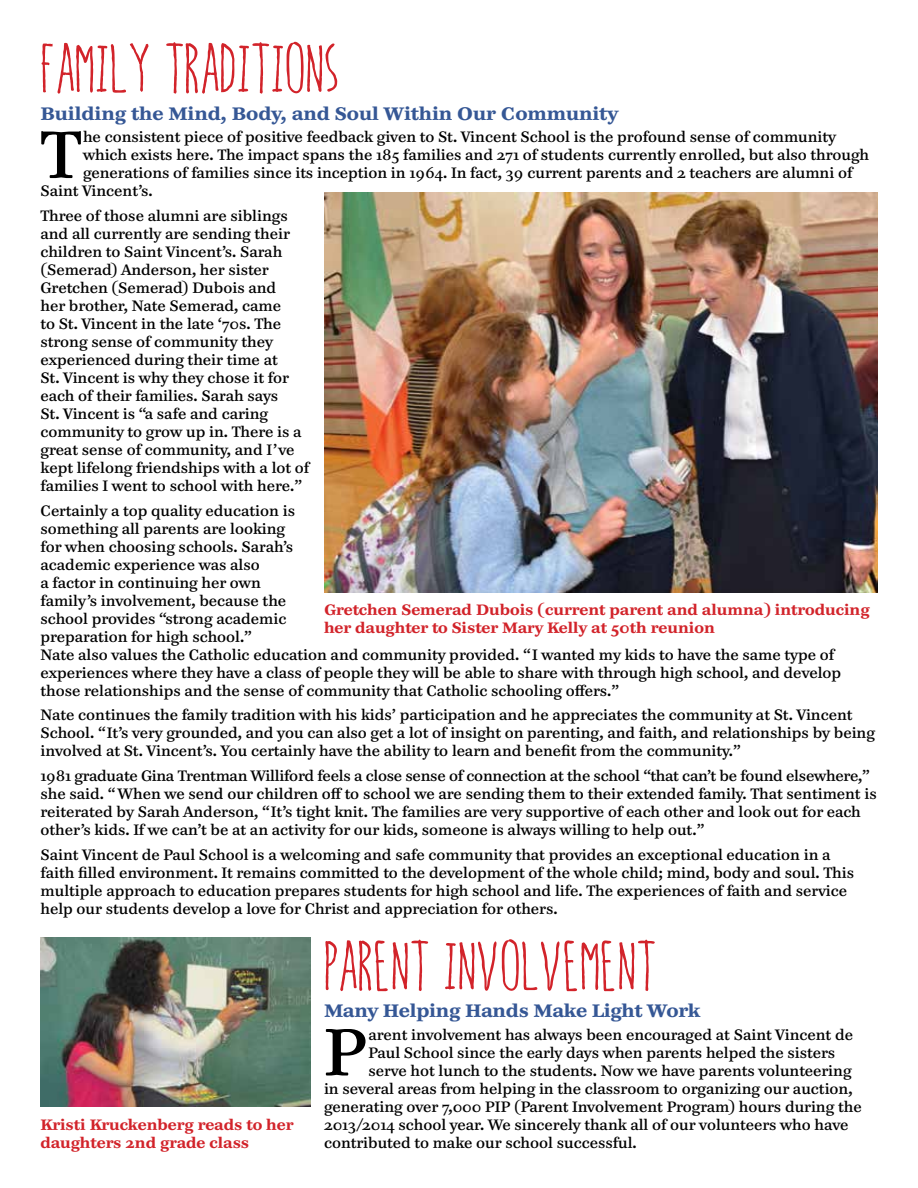
<style>
.page{position:relative;width:918px;height:1188px;background:#fff}
.page>*{position:absolute;margin:0;border:0;box-sizing:border-box;transform-origin:0 0}
.t1{font:66.45px "Paperback 9";color:#000}
.t2{font:60px "hellogoodbye";letter-spacing:-.01em;color:#d2232a}
.t3{font:700 18px "Paperback 6";color:#355795}
.t4{font:15px/18px "Paperback 9";color:#000}
.t5{font:700 15px/18px "Paperback 9";color:#d2232a}
</style>
<div class="page">
<img style="left:324px;top:193px;width:554px;height:399px">
<img style="left:40px;top:937px;width:270px;height:170px">
<h2 class="t2" style="left:40px;top:38px;width:301px">FAMILY TRADITIONS</h2>
<p class="t3" style="left:40px;top:101px;width:579px">Building the Mind, Body, and Soul Within Our Community</p>
<h1 class="t1" style="left:40px;top:112px;width:43px">T</h1>
<p class="t4" style="left:83px;top:128px;width:755px">he consistent piece of positive feedback given to St. Vincent School is the profound sense of community</p>
<p class="t4" style="left:83px;top:146px;width:788px">which exists here. The impact spans the 185 families and 271 of students currently enrolled, but also through</p>
<p class="t4" style="left:83px;top:164px;width:771px">generations of families since its inception in 1964. In fact, 39 current parents and 2 teachers are alumni of</p>
<p class="t4" style="left:41px;top:182px;width:114px">Saint Vincent’s.</p>
<p class="t4" style="left:41px;top:206px;width:270px">Three of those alumni are siblings and all currently are sending their children to Saint Vincent’s. Sarah (Semerad) Anderson, her sister Gretchen (Semerad) Dubois and<br>her brother, Nate Semerad, came<br>to St. Vincent in the late ‘70s. The strong sense of community they experienced during their time at<br>St. Vincent is why they chose it for each of their families. Sarah says<br>St. Vincent is “a safe and caring community to grow up in. There is a great sense of community, and I’ve kept lifelong friendships with a lot of families I went to school with here.”</p>
<p class="t4" style="left:41px;top:501px;width:802px">Certainly a top quality education is<br>something all parents are looking<br>for when choosing schools. Sarah’s<br>academic experience was also<br>a factor in continuing her own<br>family’s involvement, because the<br>school provides “strong academic<br>preparation for high school.”<br>Nate also values the Catholic education and community provided. “I wanted my kids to have the same type of experiences where they have a class of people they will be able to share with through high school, and develop those relationships and the sense of community that Catholic schooling offers.”</p>
<p class="t4" style="left:41px;top:706px;width:836px">Nate continues the family tradition with his kids’ participation and he appreciates the community at St. Vincent<br>School. “It’s very grounded, and you can also get a lot of insight on parenting, and faith, and relationships by being involved at St. Vincent’s. You certainly have the ability to learn and benefit from the community.”</p>
<p class="t4" style="left:41px;top:767px;width:838px">1981 graduate Gina Trentman Williford feels a close sense of connection at the school “that can’t be found elsewhere,” she said. “ When we send our children off to school we are sending them to their extended family. That sentiment is reiterated by Sarah Anderson, “It’s tight knit. The families are very supportive of each other and look out for each other’s kids. If we can’t be at an activity for our kids, someone is always willing to help out.”</p>
<p class="t4" style="left:41px;top:845px;width:815px">Saint Vincent de Paul School is a welcoming and safe community that provides an exceptional education in a faith filled environment. It remains committed to the development of the whole child; mind, body and soul. This multiple approach to education prepares students for high school and life. The experiences of faith and service help our students develop a love for Christ and appreciation for others.</p>
<p class="t5" style="left:324px;top:600px;width:547px">Gretchen Semerad Dubois (current parent and alumna) introducing her daughter to Sister Mary Kelly at 50th reunion</p>
<p class="t5" style="left:40px;top:1115px;width:254px">Kristi Kruckenberg reads to her daughters 2nd grade class</p>
<h2 class="t2" style="left:324px;top:936px;width:335px">PARENT INVOLVEMENT</h2>
<p class="t3" style="left:324px;top:999px;width:377px">Many Helping Hands Make Light Work</p>
<h1 class="t1" style="left:324px;top:1009px;width:43px">P</h1>
<p class="t4" style="left:369px;top:1025px;width:486px">arent involvement has always been encouraged at Saint Vincent de</p>
<p class="t4" style="left:369px;top:1043px;width:468px">Paul School since the early days when parents helped the sisters</p>
<p class="t4" style="left:369px;top:1061px;width:485px">serve hot lunch to the students. Now we have parents volunteering</p>
<p class="t4" style="left:324px;top:1079px;width:530px">in several areas from helping in the classroom to organizing our auction,</p>
<p class="t4" style="left:324px;top:1097px;width:539px">generating over 7,000 PIP (Parent Involvement Program) hours during the</p>
<p class="t4" style="left:324px;top:1115px;width:526px">2013/2014 school year. We sincerely thank all of our volunteers who have</p>
<p class="t4" style="left:324px;top:1133px;width:314px">contributed to make our school successful.</p>
</div>
